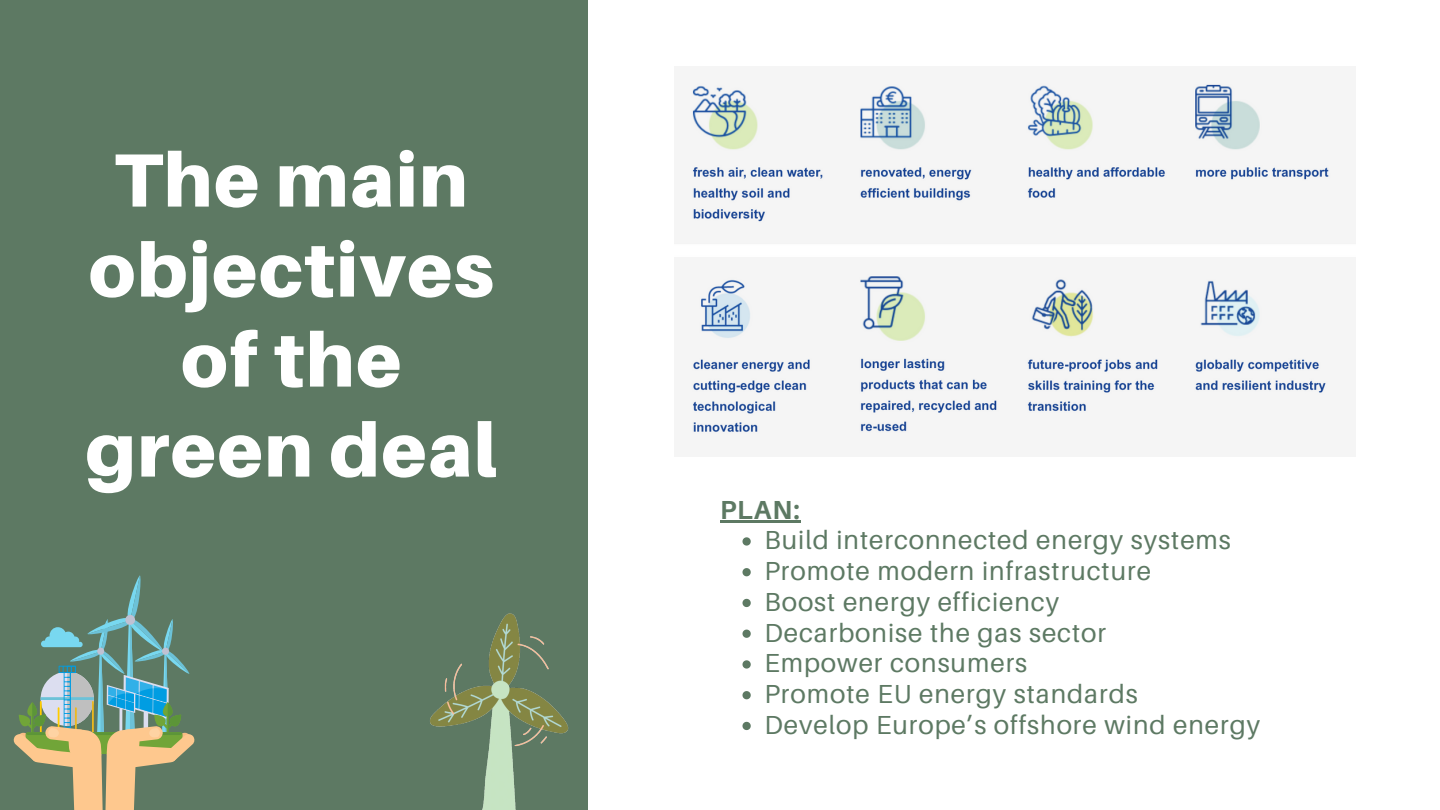
<style>
.page{position:relative;width:1440px;height:810px;background:#5d7963}
.page>*{position:absolute;margin:0;border:0;box-sizing:border-box;transform-origin:0 0}
.t1{font:900 75.5px/90px "Aileron";letter-spacing:.02em;color:#fff;text-align:center}
.t2{font:26.1px/30.8px "Aileron";letter-spacing:.035em;color:#5d7963}
.t3{font:700 26.1px "Aileron";color:#5d7963}
</style>
<div class="page">
<div style="left:589px;top:0;width:851px;height:810px;background:#fff"></div>
<img style="left:674px;top:83px;width:681px;height:351px">
<img style="left:430px;top:613px;width:139px;height:197px">
<svg style="left:13px;top:575px;width:182px;height:235px"></svg>
<svg style="left:742px;top:537px;width:9px;height:9px"></svg>
<svg style="left:742px;top:568px;width:9px;height:8px"></svg>
<svg style="left:742px;top:599px;width:9px;height:8px"></svg>
<svg style="left:742px;top:630px;width:9px;height:8px"></svg>
<svg style="left:742px;top:660px;width:9px;height:9px"></svg>
<svg style="left:742px;top:691px;width:9px;height:8px"></svg>
<svg style="left:742px;top:722px;width:9px;height:8px"></svg>
<hr style="left:720px;top:520px;width:81px;height:2px;background:#5d7963">
<h1 class="t1" style="left:85px;top:134px;width:413px">The main objectives of the green deal</h1>
<p class="t3" style="left:720px;top:493px;width:81px">PLAN:</p>
<p class="t2" style="left:764px;top:524px;width:497px">Build interconnected energy systems<br>Promote modern infrastructure<br>Boost energy efficiency<br>Decarbonise the gas sector<br>Empower consumers<br>Promote EU energy standards<br>Develop Europe’s offshore wind energy</p>
</div>
